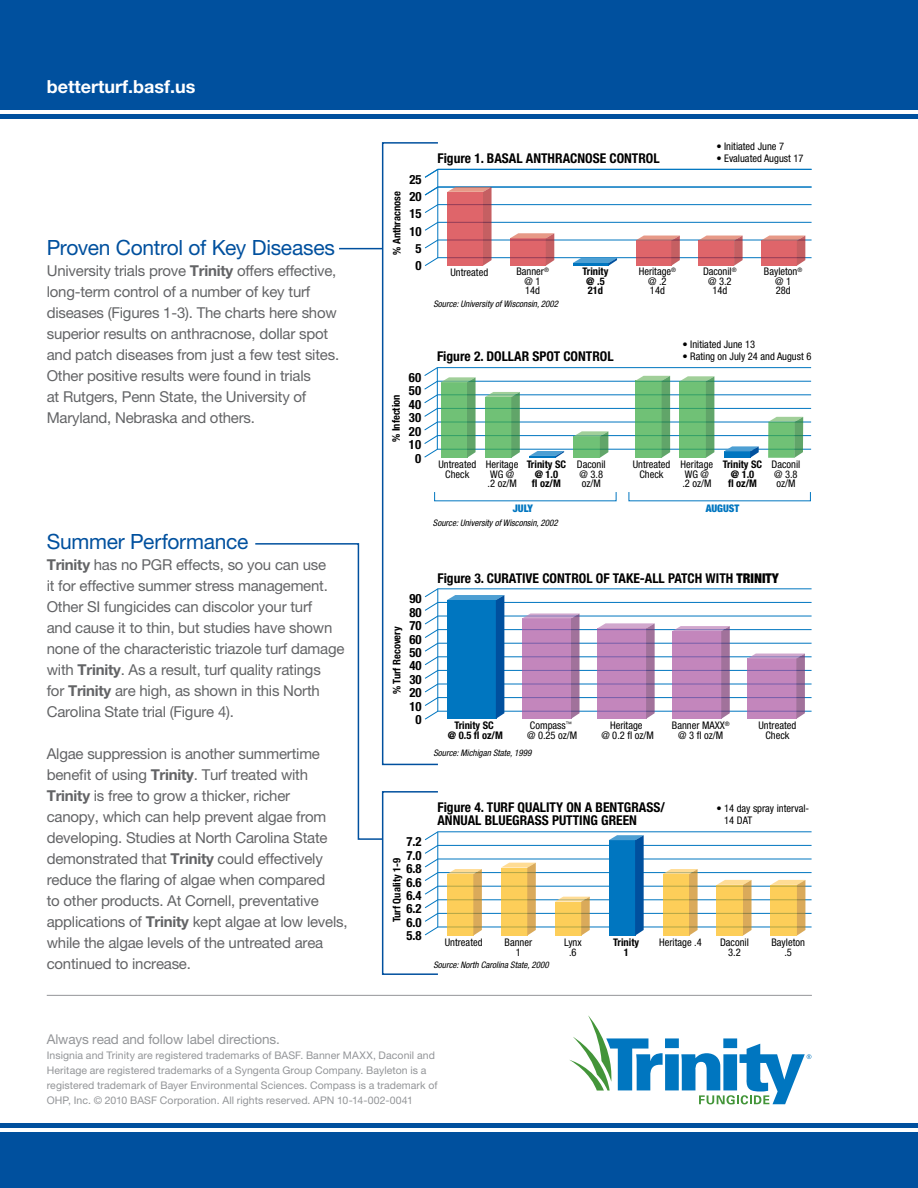
<style>
.page{position:relative;width:918px;height:1188px;background:#fff}
.page>*{position:absolute;margin:0;border:0;box-sizing:border-box;transform-origin:0 0}
.t1{font:21px "Helvetica Neue";letter-spacing:-.015em;color:#00509e}
.t2{font:700 18px "Helvetica Neue";color:#fff}
.t3{font:15px/21px "Helvetica Neue";letter-spacing:-.015em;color:#636466}
.t4{font:700 condensed 13.5px/13.2px "Helvetica Neue";color:#000}
.t5{font:13.5px "Helvetica Neue";letter-spacing:-.01em;color:#939598}
.t6{font:700 condensed 12.75px "Helvetica Neue";color:#000}
.t7{font:condensed 10.5px/9.6px "Helvetica Neue";color:#000;text-align:center}
.t8{font:10.5px/15px "Helvetica Neue";letter-spacing:.01em;color:#939598}
.t9{font:700 condensed 10.5px/9.6px "Helvetica Neue";color:#000;text-align:center}
.t10{font:900 condensed 10.5px "Helvetica Neue";color:#0076c0}
.t11{font:italic condensed 9px "Helvetica Neue";color:#000}
.s1{font-weight:700}
.s2{font-weight:900}
</style>
<div class="page">
<hr style="left:47px;top:995px;width:765px;height:1px;background:#939598">
<div style="left:0;top:114px;width:918px;height:5px;background:#00509e"></div>
<div style="left:0;top:0;width:918px;height:109px;background:#00509e"></div>
<div style="left:0;top:1123px;width:918px;height:5px;background:#00509e"></div>
<div style="left:0;top:1133px;width:918px;height:55px;background:#00509e"></div>
<svg style="left:570px;top:1015px;width:241px;height:89px"></svg>
<svg style="left:424px;top:169px;width:388px;height:9px"></svg>
<svg style="left:424px;top:186px;width:388px;height:80px"></svg>
<svg style="left:424px;top:588px;width:388px;height:132px"></svg>
<svg style="left:424px;top:831px;width:388px;height:105px"></svg>
<svg style="left:424px;top:367px;width:388px;height:91px"></svg>
<div style="left:382px;top:142px;width:57px;height:623px;border:2px solid #00509e"></div>
<div style="left:382px;top:791px;width:57px;height:184px;border:2px solid #00509e"></div>
<hr style="left:339px;top:248px;width:44px;height:1px;background:#00509e">
<svg style="left:255px;top:542px;width:129px;height:299px"></svg>
<p class="t2" style="left:47px;top:75px;width:150px">betterturf.basf.us</p>
<h1 class="t1" style="left:47px;top:235px;width:290px">Proven Control of Key Diseases</h1>
<p class="t3" style="left:47px;top:260px;width:294px">University trials prove <span class="s1">Trinity</span> offers effective, long-term control of a number of key turf diseases (Figures 1-3). The charts here show superior results on anthracnose, dollar spot and patch diseases from just a few test sites.<br>Other positive results were found in trials<br>at Rutgers, Penn State, the University of Maryland, Nebraska and others.</p>
<h1 class="t1" style="left:47px;top:529px;width:203px">Summer Performance</h1>
<p class="t3" style="left:47px;top:554px;width:299px"><span class="s1">Trinity</span> has no PGR effects, so you can use<br>it for effective summer stress management.<br>Other SI fungicides can discolor your turf<br>and cause it to thin, but studies have shown none of the characteristic triazole turf damage with <span class="s1">Trinity</span>. As a result, turf quality ratings<br>for <span class="s1">Trinity</span> are high, as shown in this North Carolina State trial (Figure 4).</p>
<p class="t3" style="left:47px;top:743px;width:302px">Algae suppression is another summertime benefit of using <span class="s1">Trinity</span>. Turf treated with <span class="s1">Trinity</span> is free to grow a thicker, richer<br>canopy, which can help prevent algae from developing. Studies at North Carolina State demonstrated that <span class="s1">Trinity</span> could effectively reduce the flaring of algae when compared<br>to other products. At Cornell, preventative applications of <span class="s1">Trinity</span> kept algae at low levels, while the algae levels of the untreated area continued to increase.</p>
<p class="t9" style="left:392px;top:255px;width:65px;rotate:-90deg">% Anthracnose</p>
<p class="t6" style="left:409px;top:171px;width:14px">25</p>
<p class="t6" style="left:409px;top:189px;width:14px">20</p>
<p class="t6" style="left:409px;top:206px;width:14px">15</p>
<p class="t6" style="left:409px;top:224px;width:14px">10</p>
<p class="t6" style="left:416px;top:241px;width:8px">5</p>
<p class="t6" style="left:416px;top:258px;width:8px">0</p>
<p class="t4" style="left:437px;top:151px;width:224px">Figure 1. BASAL ANTHRACNOSE CONTROL</p>
<p class="t7" style="left:716px;top:141px;width:69px">• Initiated June 7</p>
<p class="t7" style="left:716px;top:154px;width:89px">• Evaluated August 17</p>
<p class="t7" style="left:450px;top:268px;width:39px">Untreated</p>
<p class="t7" style="left:516px;top:267px;width:34px">Banner<sup>® </sup>@ 1<br>14d</p>
<p class="t11" style="left:433px;top:299px;width:126px">Source: University of Wisconsin, 2002</p>
<p class="t9" style="left:583px;top:266px;width:27px">Trinity @ .5<br>21d</p>
<p class="t7" style="left:639px;top:267px;width:39px">Heritage<sup>® </sup>@ .2<br>14d</p>
<p class="t7" style="left:703px;top:267px;width:35px">Daconil<sup>® </sup>@ 3.2<br>14d</p>
<p class="t7" style="left:764px;top:267px;width:40px">Bayleton<sup>® </sup>@ 1<br>28d</p>
<p class="t9" style="left:391px;top:442px;width:49px;rotate:-90deg">% Infection</p>
<p class="t6" style="left:409px;top:370px;width:14px">60</p>
<p class="t6" style="left:409px;top:383px;width:14px">50</p>
<p class="t6" style="left:409px;top:397px;width:14px">40</p>
<p class="t6" style="left:409px;top:410px;width:14px">30</p>
<p class="t6" style="left:409px;top:423px;width:14px">20</p>
<p class="t6" style="left:409px;top:437px;width:14px">10</p>
<p class="t6" style="left:415px;top:450px;width:8px">0</p>
<p class="t4" style="left:437px;top:349px;width:178px">Figure 2. DOLLAR SPOT CONTROL</p>
<p class="t7" style="left:682px;top:339px;width:74px">• Initiated June 13</p>
<p class="t7" style="left:682px;top:352px;width:130px">• Rating on July 24 and August 6</p>
<p class="t7" style="left:486px;top:460px;width:34px;text-align:left">Heritage<br>WG @ .2 oz/M</p>
<p class="t7" style="left:577px;top:460px;width:30px;text-align:left">Daconil @ 3.8 oz/M</p>
<p class="t7" style="left:633px;top:460px;width:39px">Untreated<br>Check</p>
<p class="t9" style="left:723px;top:459px;width:41px">Trinity SC @ 1.0<br>fl oz/M</p>
<p class="t7" style="left:438px;top:460px;width:39px">Untreated<br>Check</p>
<p class="t9" style="left:527px;top:459px;width:41px">Trinity SC @ 1.0<br>fl oz/M</p>
<p class="t7" style="left:681px;top:460px;width:34px;text-align:left">Heritage<br>WG @ .2 oz/M</p>
<p class="t7" style="left:772px;top:460px;width:30px;text-align:left">Daconil @ 3.8 oz/M</p>
<p class="t10" style="left:513px;top:502px;width:22px">JULY</p>
<p class="t10" style="left:706px;top:502px;width:35px">AUGUST</p>
<p class="t11" style="left:433px;top:518px;width:126px">Source: University of Wisconsin, 2002</p>
<p class="t6" style="left:409px;top:591px;width:14px">90</p>
<p class="t6" style="left:409px;top:604px;width:14px">80</p>
<p class="t6" style="left:409px;top:618px;width:14px">70</p>
<p class="t9" style="left:392px;top:694px;width:69px;rotate:-90deg">% Turf Recovery</p>
<p class="t6" style="left:409px;top:631px;width:14px">60</p>
<p class="t6" style="left:409px;top:645px;width:14px">50</p>
<p class="t6" style="left:409px;top:658px;width:14px">40</p>
<p class="t6" style="left:409px;top:672px;width:14px">30</p>
<p class="t6" style="left:409px;top:685px;width:14px">20</p>
<p class="t6" style="left:409px;top:699px;width:14px">10</p>
<p class="t6" style="left:416px;top:712px;width:8px">0</p>
<p class="t4" style="left:437px;top:571px;width:343px">Figure 3. CURATIVE CONTROL OF TAKE-ALL PATCH WITH <span class="s2">TRINITY</span></p>
<p class="t9" style="left:448px;top:721px;width:56px">Trinity SC<br>@ 0.5 fl oz/M</p>
<p class="t7" style="left:527px;top:721px;width:52px;text-align:left">Compass<sup>™ </sup>@ 0.25 oz/M</p>
<p class="t11" style="left:433px;top:747px;width:100px">Source: Michigan State, 1999</p>
<p class="t7" style="left:601px;top:721px;width:54px">Heritage<br>@ 0.2 fl oz/M</p>
<p class="t7" style="left:672px;top:721px;width:59px">Banner MAXX<sup>® </sup>@ 3 fl oz/M</p>
<p class="t7" style="left:759px;top:721px;width:39px">Untreated<br>Check</p>
<p class="t6" style="left:406px;top:834px;width:17px">7.2</p>
<p class="t6" style="left:406px;top:847px;width:17px">7.0</p>
<p class="t9" style="left:392px;top:922px;width:66px;rotate:-90deg">Turf Quality 1-9</p>
<p class="t6" style="left:406px;top:861px;width:17px">6.8</p>
<p class="t6" style="left:406px;top:874px;width:17px">6.6</p>
<p class="t6" style="left:406px;top:888px;width:17px">6.4</p>
<p class="t6" style="left:406px;top:901px;width:17px">6.2</p>
<p class="t6" style="left:406px;top:915px;width:17px">6.0</p>
<p class="t6" style="left:406px;top:928px;width:17px">5.8</p>
<p class="t4" style="left:437px;top:800px;width:229px">Figure 4. TURF QUALITY ON A BENTGRASS/<br>ANNUAL BLUEGRASS PUTTING GREEN</p>
<p class="t7" style="left:724px;top:802px;width:86px;line-height:12.6px;text-align:left;text-indent:-8px">• 14 day spray interval-<br>14 DAT</p>
<p class="t7" style="left:445px;top:937px;width:39px">Untreated</p>
<p class="t7" style="left:505px;top:937px;width:29px">Banner<br>1</p>
<p class="t7" style="left:564px;top:937px;width:19px">Lynx .6</p>
<p class="t9" style="left:613px;top:937px;width:27px">Trinity<br>1</p>
<p class="t7" style="left:659px;top:937px;width:44px">Heritage .4</p>
<p class="t7" style="left:720px;top:937px;width:30px">Daconil<br>3.2</p>
<p class="t7" style="left:772px;top:937px;width:35px">Bayleton .5</p>
<p class="t11" style="left:433px;top:960px;width:117px">Source: North Carolina State, 2000</p>
<p class="t5" style="left:47px;top:1032px;width:235px">Always read and follow label directions.</p>
<p class="t8" style="left:47px;top:1048px;width:392px">Insignia and Trinity are registered trademarks of BASF. Banner MAXX, Daconil and Heritage are registered trademarks of a Syngenta Group Company. Bayleton is a registered trademark of Bayer Environmental Sciences. Compass is a trademark of OHP, Inc. © 2010 BASF Corporation. All rights reserved. APN 10-14-002-0041</p>
</div>
